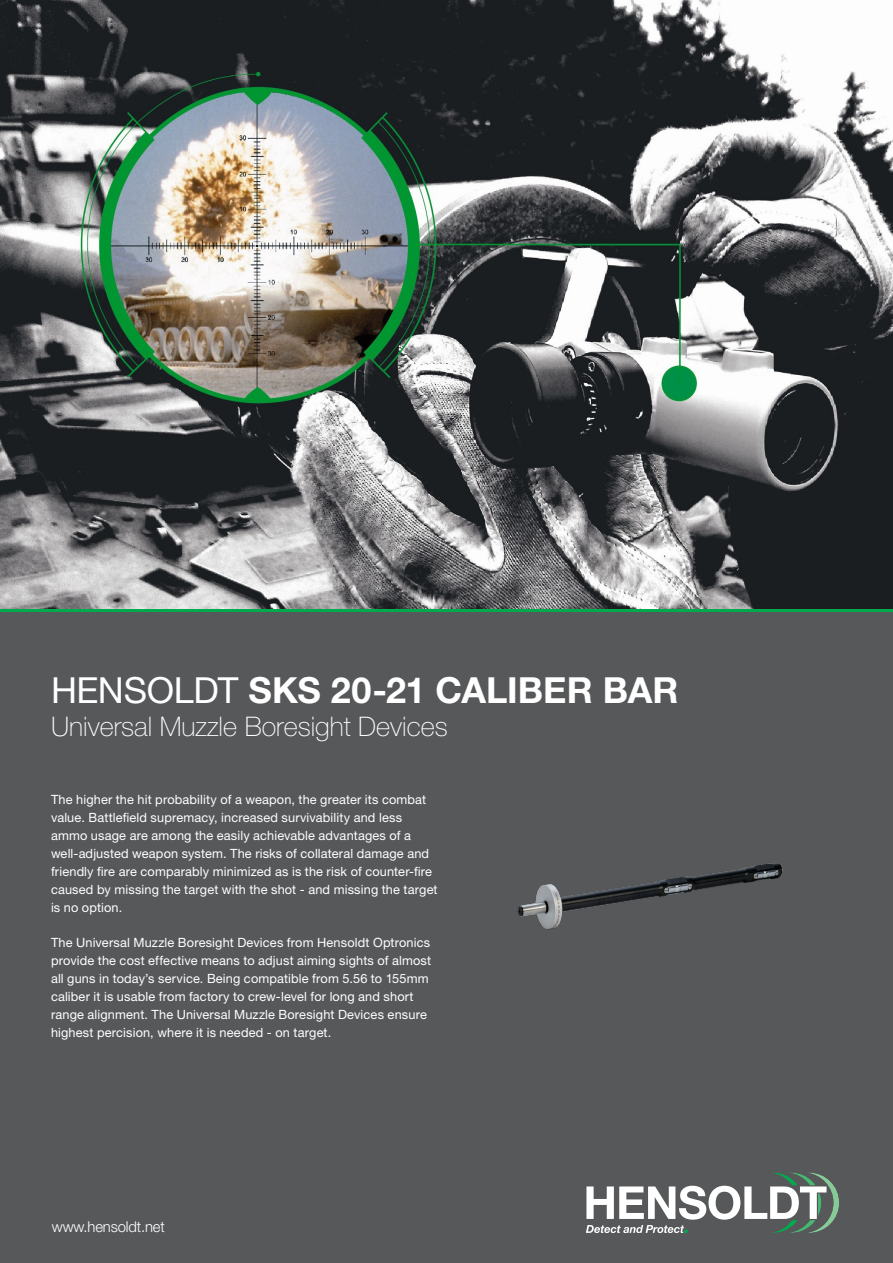
<style>
.page{position:relative;width:893px;height:1263px;background:#fff}
.page>*{position:absolute;margin:0;border:0;box-sizing:border-box;transform-origin:0 0}
.Headline___24pt___75_Bold___white{font:700 36px "Helvetica Neue LT Pro";color:#fff}
.Subtitle___18pt___35_Thin___white{font:100 27px "Helvetica Neue LT Pro";color:#fff}
.t1{font:300 15px "Helvetica Neue LT Pro";letter-spacing:-.01em;color:#fff}
.Text___8_5pt___75_Bold___white___end_spa{font:12.75px/18px "Helvetica Neue LT Pro";letter-spacing:.01em;color:#fff}
.s1{font-weight:400}
</style>
<div class="page">
<svg style="left:0;top:608px;width:893px;height:4px;background:#1e9e58"></svg>
<div style="left:0;top:612px;width:893px;height:651px;background:#57585a"></div>
<svg style="left:586px;top:1172px;width:253px;height:61px"></svg>
<img style="left:0;top:0;width:893px;height:608px">
<img style="left:517px;top:862px;width:266px;height:68px">
<p class="Headline___24pt___75_Bold___white" style="left:51px;top:668px;width:629px"><span class="s1">HENSOLDT</span> SKS 20-21 CALIBER BAR</p>
<p class="Subtitle___18pt___35_Thin___white" style="left:51px;top:710px;width:398px">Universal Muzzle Boresight Devices</p>
<p class="Text___8_5pt___75_Bold___white___end_spa" style="left:51px;top:790px;width:388px">The higher the hit probability of a weapon, the greater its combat value. Battlefield supremacy, increased survivability and less ammo usage are among the easily achievable advantages of a well-adjusted weapon system. The risks of collateral damage and friendly fire are comparably minimized as is the risk of counter-fire caused by missing the target with the shot - and missing the target is no option.</p>
<p class="Text___8_5pt___75_Bold___white___end_spa" style="left:51px;top:933px;width:382px">The Universal Muzzle Boresight Devices from Hensoldt Optronics provide the cost effective means to adjust aiming sights of almost all guns in today’s service. Being compatible from 5.56 to 155mm caliber it is usable from factory to crew-level for long and short range alignment. The Universal Muzzle Boresight Devices ensure highest percision, where it is needed - on target.</p>
<p class="t1" style="left:52px;top:1217px;width:115px">www.hensoldt.net</p>
</div>
